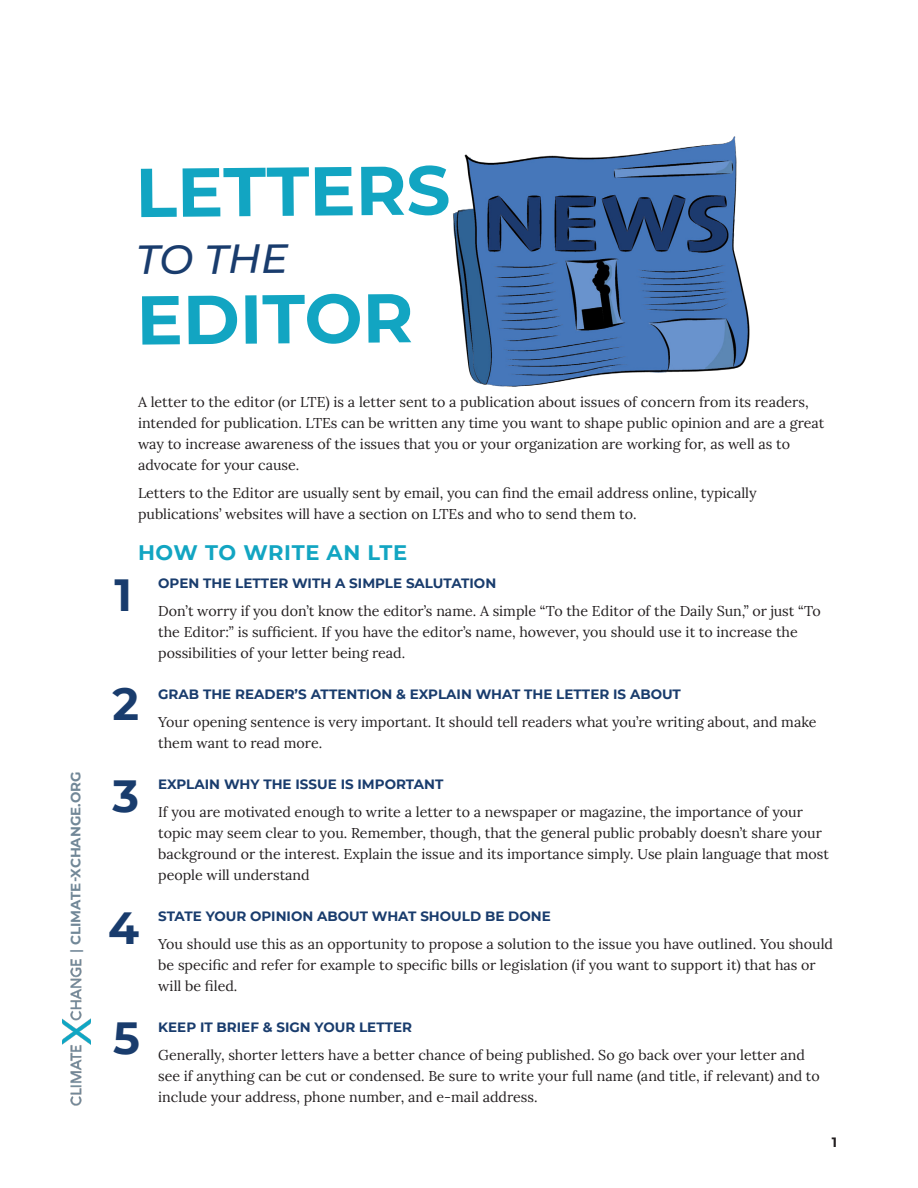
<style>
.page{position:relative;width:918px;height:1188px;background:#fff}
.page>*{position:absolute;margin:0;border:0;box-sizing:border-box;transform-origin:0 0}
.Body_Text{font:700 69px "Montserrat";letter-spacing:-.01em;color:#12a5c2}
.Body_Text-2{font:700 45px "Montserrat";color:#193c6d}
.Body_Text-3{font:italic 500 40.5px "Montserrat";color:#193c6d}
.Header_1{font:700 21px "Montserrat";letter-spacing:.03em;color:#12a5c2}
.Bullet_Point{font:14.25px/21px "Lora";color:#231f20}
.Body_Text-4{font:14.25px/21px "Lora";color:#231f20}
.Bullet_Point-2{font:700 13.5px "Montserrat";color:#193c6d}
.t1{font:700 13.5px "Montserrat";color:#718797}
.t2{font:700 13.5px "Montserrat";color:#231f20}
.s1{font-weight:600}
</style>
<div class="page">
<img style="left:62px;top:959px;width:29px;height:147px">
<img style="left:453px;top:136px;width:297px;height:251px">
<p class="t1" style="left:66px;top:953px;width:183px;rotate:-90deg"><span class="s1">|</span> CLIMATE-XCHANGE.ORG</p>
<p class="Body_Text" style="left:136px;top:142px;width:317px">LETTERS</p>
<p class="Body_Text-3" style="left:136px;top:231px;width:154px">TO THE</p>
<p class="Body_Text" style="left:137px;top:269px;width:279px">EDITOR</p>
<p class="Body_Text-4" style="left:138px;top:391px;width:688px">A letter to the editor (or LTE) is a letter sent to a publication about issues of concern from its readers, intended for publication. LTEs can be written any time you want to shape public opinion and are a great way to increase awareness of the issues that you or your organization are working for, as well as to advocate for your cause.</p>
<p class="Body_Text-4" style="left:138px;top:482px;width:620px">Letters to the Editor are usually sent by email, you can find the email address online, typically publications’ websites will have a section on LTEs and who to send them to.</p>
<p class="Header_1" style="left:138px;top:538px;width:271px">HOW TO WRITE AN LTE</p>
<p class="Bullet_Point-2" style="left:158px;top:574px;width:340px">OPEN THE LETTER WITH A SIMPLE SALUTATION</p>
<p class="Bullet_Point" style="left:158px;top:599px;width:664px">Don’t worry if you don’t know the editor’s name. A simple “To the Editor of the Daily Sun,” or just “To the Editor:” is sufficient. If you have the editor’s name, however, you should use it to increase the possibilities of your letter being read.</p>
<p class="Bullet_Point-2" style="left:158px;top:685px;width:524px">GRAB THE READER’S ATTENTION &amp; EXPLAIN WHAT THE LETTER IS ABOUT</p>
<p class="Bullet_Point" style="left:158px;top:710px;width:660px">Your opening sentence is very important. It should tell readers what you’re writing about, and make them want to read more.</p>
<p class="Bullet_Point-2" style="left:158px;top:775px;width:287px">EXPLAIN WHY THE ISSUE IS IMPORTANT</p>
<p class="Bullet_Point" style="left:158px;top:800px;width:672px">If you are motivated enough to write a letter to a newspaper or magazine, the importance of your topic may seem clear to you. Remember, though, that the general public probably doesn’t share your background or the interest. Explain the issue and its importance simply. Use plain language that most people will understand</p>
<p class="Bullet_Point-2" style="left:158px;top:907px;width:394px">STATE YOUR OPINION ABOUT WHAT SHOULD BE DONE</p>
<p class="Bullet_Point" style="left:158px;top:932px;width:676px">You should use this as an opportunity to propose a solution to the issue you have outlined. You should be specific and refer for example to specific bills or legislation (if you want to support it) that has or will be filed.</p>
<p class="Bullet_Point-2" style="left:158px;top:1018px;width:255px">KEEP IT BRIEF &amp; SIGN YOUR LETTER</p>
<p class="Bullet_Point" style="left:158px;top:1043px;width:663px">Generally, shorter letters have a better chance of being published. So go back over your letter and see if anything can be cut or condensed. Be sure to write your full name (and title, if relevant) and to include your address, phone number, and e-mail address.</p>
<p class="Body_Text-2" style="left:114px;top:563px;width:19px">1</p>
<p class="Body_Text-2" style="left:112px;top:671px;width:28px">2</p>
<p class="Body_Text-2" style="left:112px;top:763px;width:28px">3</p>
<p class="Body_Text-2" style="left:108px;top:895px;width:33px">4</p>
<p class="Body_Text-2" style="left:113px;top:1006px;width:28px">5</p>
<p class="t2" style="left:832px;top:1133px;width:7px">1</p>
</div>
